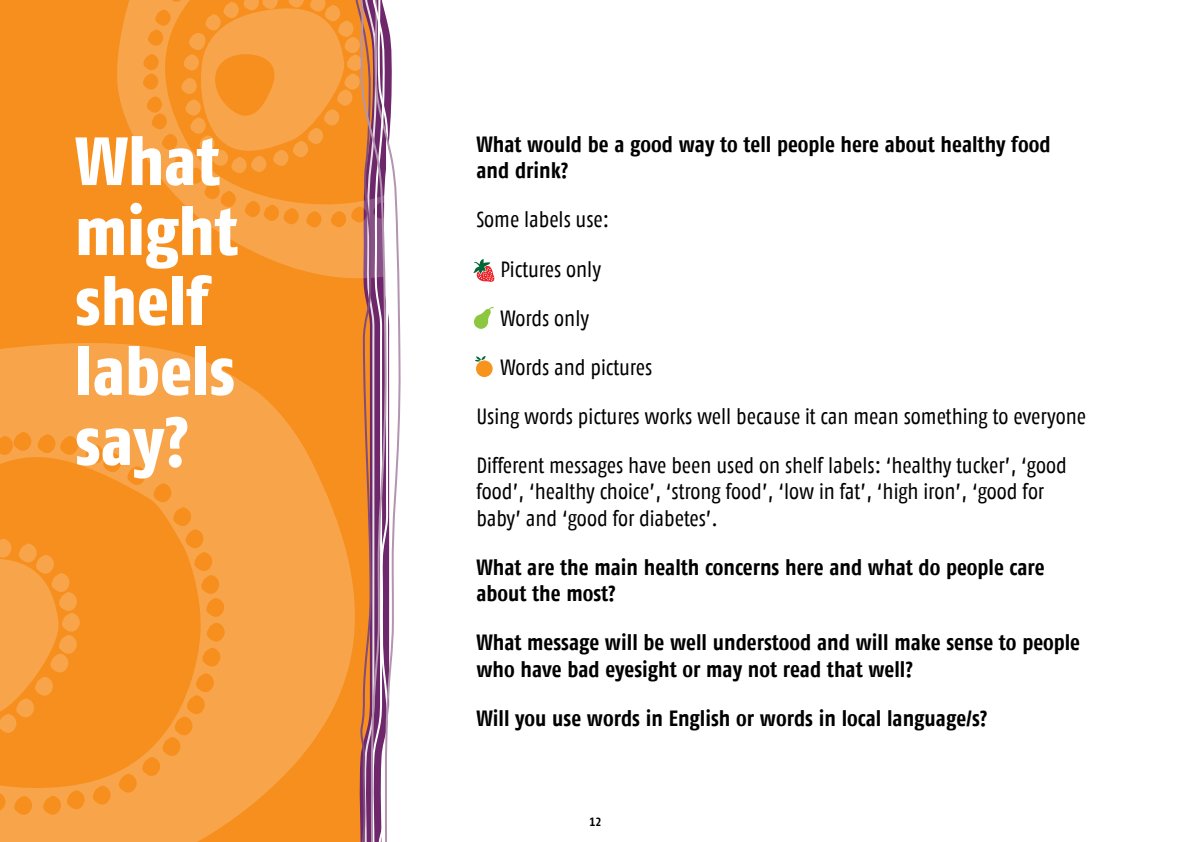
<style>
.page{position:relative;width:1191px;height:842px;background:#fff}
.page>*{position:absolute;margin:0;border:0;box-sizing:border-box;transform-origin:0 0}
.t1{font:800 68px/70px "Fago Co Lf";color:#fff}
.t2{font:22px/26.4px "Fago Co";color:#000}
.t3{font:700 22px/26.4px "Fago Co Tf";color:#000}
.t4{font:700 12px "Fago Co Tf";color:#000}
</style>
<div class="page">
<div style="left:0;top:0;width:179px;height:332px;background:#f78f1e"></div>
<svg style="left:0;top:332px;width:179px;height:510px;background:#f79730"></svg>
<svg style="left:0;top:538px;width:81px;height:199px;background:#f79a36"></svg>
<svg style="left:111px;top:0;width:68px;height:303px;background:#f7962c"></svg>
<svg style="left:179px;top:0;width:222px;height:842px;background:#ee9a4a"></svg>
<svg style="left:473px;top:259px;width:21px;height:23px"></svg>
<div style="left:476px;top:360px;width:16px;height:17px;background:#f7941e;border-radius:50%"></div>
<svg style="left:475px;top:356px;width:10px;height:6px"></svg>
<svg style="left:474px;top:307px;width:19px;height:22px"></svg>
<h1 class="t1" style="left:75px;top:125px;width:164px">What might shelf labels say?</h1>
<p class="t3" style="left:476px;top:131px;width:576px">What would be a good way to tell people here about healthy food and drink?</p>
<p class="t2" style="left:476px;top:206px;width:134px">Some labels use:</p>
<p class="t2" style="left:500px;top:255px;width:102px">Pictures only</p>
<p class="t2" style="left:500px;top:304px;width:90px">Words only</p>
<p class="t2" style="left:500px;top:354px;width:153px">Words and pictures</p>
<p class="t2" style="left:476px;top:403px;width:611px">Using words pictures works well because it can mean something to everyone</p>
<p class="t2" style="left:476px;top:452px;width:592px">Different messages have been used on shelf labels: ‘healthy tucker’, ‘good food’, ‘healthy choice’, ‘strong food’, ‘low in fat’, ‘high iron’, ‘good for baby’ and ‘good for diabetes’.</p>
<p class="t3" style="left:476px;top:554px;width:570px">What are the main health concerns here and what do people care about the most?</p>
<p class="t3" style="left:476px;top:629px;width:605px">What message will be well understood and will make sense to people who have bad eyesight or may not read that well?</p>
<p class="t3" style="left:476px;top:704px;width:512px">Will you use words in English or words in local language/s?</p>
<p class="t4" style="left:589px;top:815px;width:13px">12</p>
</div>
